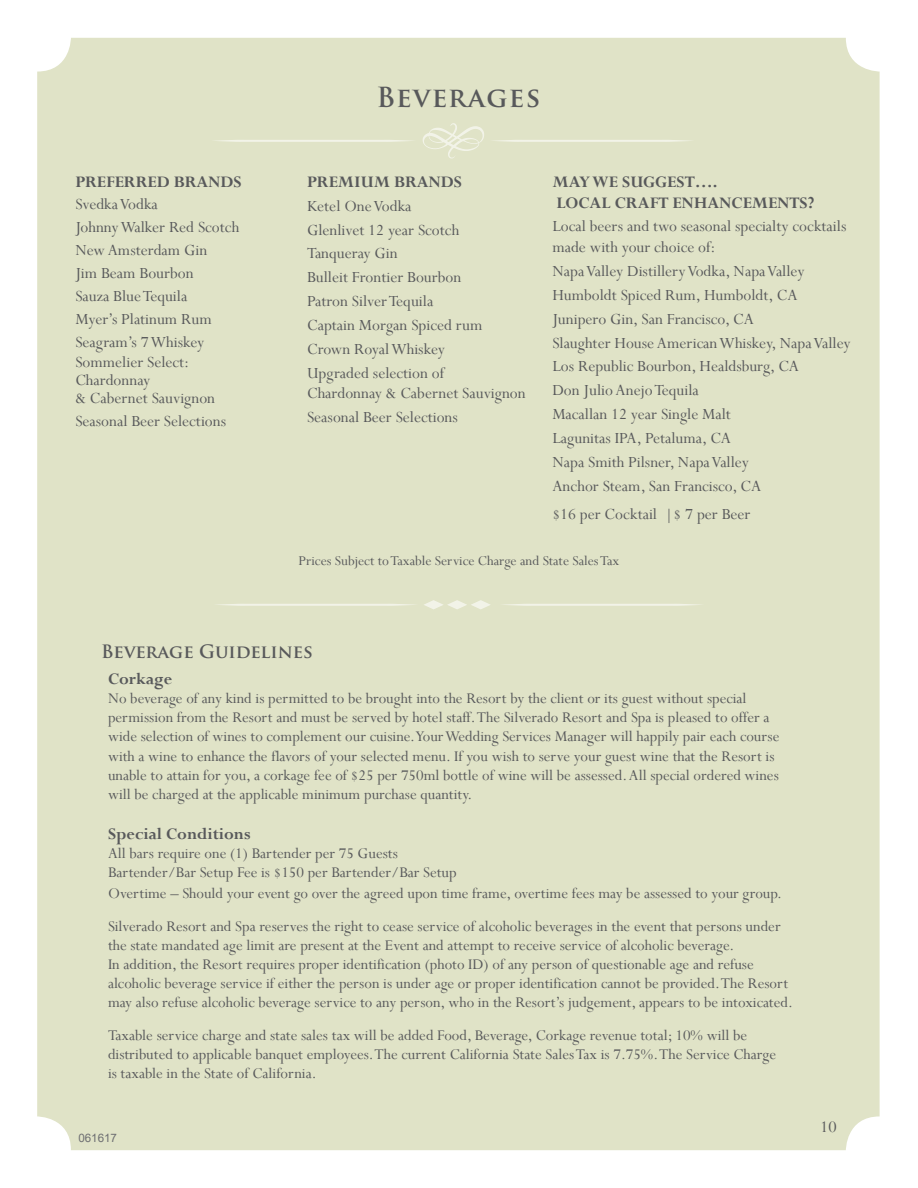
<style>
.page{position:relative;width:918px;height:1188px;background:#fff}
.page>*{position:absolute;margin:0;border:0;box-sizing:border-box;transform-origin:0 0}
.t1{font:700 27px "Trajan Pro";letter-spacing:.05em;color:#58595b}
.t2{font:700 18px/21.6px "Perpetua";color:#58595b}
.t3{font:700 18px "Trajan Pro";color:#58595b}
.t4{font:18px "Perpetua";color:#58595b}
.t5{font:17.25px/24px "Perpetua";color:#58595b}
.t6{font:16.5px/19px "Perpetua";color:#58595b}
.t7{font:15px "Perpetua";color:#58595b}
.t8{font:11.7px "Arial";color:#6d6e71}
</style>
<div class="page">
<div style="left:37px;top:38px;width:843px;height:1112px;background:#e0e3c7;border-radius:34px"></div>
<svg style="left:503px;top:604px;width:198px;height:2px"></svg>
<svg style="left:217px;top:600px;width:273px;height:9px"></svg>
<svg style="left:215px;top:140px;width:197px;height:2px"></svg>
<svg style="left:493px;top:140px;width:198px;height:2px"></svg>
<svg style="left:423px;top:123px;width:61px;height:35px"></svg>
<p class="t2" style="left:75px;top:170px;width:168px">PREFERRED BRANDS</p>
<p class="t5" style="left:75px;top:193px;width:166px;line-height:22.8px">Svedka Vodka<br>Johnny Walker Red Scotch<br>New Amsterdam Gin<br>Jim Beam Bourbon<br>Sauza Blue Tequila<br>Myer’s Platinum Rum<br>Seagram’s 7 Whiskey</p>
<p class="t5" style="left:75px;top:352px;width:141px;line-height:18px">Sommelier Select:<br>Chardonnay<br>&amp; Cabernet Sauvignon</p>
<p class="t5" style="left:75px;top:408px;width:152px">Seasonal Beer Selections</p>
<h1 class="t1" style="left:376px;top:81px;width:166px">Beverages</h1>
<p class="t2" style="left:307px;top:170px;width:156px">PREMIUM BRANDS</p>
<p class="t5" style="left:307px;top:193px;width:177px">Ketel One Vodka<br>Glenlivet 12 year Scotch<br>Tanqueray Gin<br>Bulleit Frontier Bourbon<br>Patron Silver Tequila<br>Captain Morgan Spiced rum<br>Crown Royal Whiskey<br>Upgraded selection of</p>
<p class="t5" style="left:307px;top:380px;width:220px;line-height:24.9px">Chardonnay &amp; Cabernet Sauvignon<br>Seasonal Beer Selections</p>
<p class="t2" style="left:552px;top:170px;width:263px">MAY WE SUGGEST….<br>LOCAL CRAFT ENHANCEMENTS?</p>
<p class="t5" style="left:552px;top:215px;width:296px;line-height:20.7px">Local beers and two seasonal specialty cocktails made with your choice of:</p>
<p class="t5" style="left:552px;top:258px;width:300px">Napa Valley Distillery Vodka, Napa Valley Humboldt Spiced Rum, Humboldt, CA Junipero Gin, San Francisco, CA<br>Slaughter House American Whiskey, Napa Valley Los Republic Bourbon, Healdsburg, CA<br>Don Julio Anejo Tequila<br>Macallan 12 year Single Malt<br>Lagunitas IPA, Petaluma, CA<br>Napa Smith Pilsner, Napa Valley<br>Anchor Steam, San Francisco, CA</p>
<p class="t5" style="left:552px;top:501px;width:200px">$16 per Cocktail |$ 7 per Beer</p>
<p class="t7" style="left:299px;top:551px;width:322px">Prices Subject to Taxable Service Charge and State Sales Tax</p>
<p class="t3" style="left:101px;top:640px;width:213px">Beverage Guidelines</p>
<p class="t2" style="left:108px;top:668px;width:66px">Corkage</p>
<p class="t6" style="left:108px;top:689px;width:673px">No beverage of any kind is permitted to be brought into the Resort by the client or its guest without special permission from the Resort and must be served by hotel staff. The Silverado Resort and Spa is pleased to offer a wide selection of wines to complement our cuisine. Your Wedding Services Manager will happily pair each course with a wine to enhance the flavors of your selected menu. If you wish to serve your guest wine that the Resort is unable to attain for you, a corkage fee of $25 per 750ml bottle of wine will be assessed. All special ordered wines will be charged at the applicable minimum purchase quantity.</p>
<p class="t2" style="left:108px;top:823px;width:144px">Special Conditions</p>
<p class="t6" style="left:108px;top:843px;width:350px">All bars require one (1) Bartender per 75 Guests<br>Bartender/Bar Setup Fee is $150 per Bartender/Bar Setup</p>
<p class="t6" style="left:108px;top:877px;width:676px;line-height:32.5px">Overtime – Should your event go over the agreed upon time frame, overtime fees may be assessed to your group.<br>Silverado Resort and Spa reserves the right to cease service of alcoholic beverages in the event that persons under</p>
<p class="t6" style="left:108px;top:935px;width:686px">the state mandated age limit are present at the Event and attempt to receive service of alcoholic beverage.<br>In addition, the Resort requires proper identification (photo ID) of any person of questionable age and refuse alcoholic beverage service if either the person is under age or proper identification cannot be provided. The Resort may also refuse alcoholic beverage service to any person, who in the Resort’s judgement, appears to be intoxicated.</p>
<p class="t6" style="left:108px;top:1025px;width:670px">Taxable service charge and state sales tax will be added Food, Beverage, Corkage revenue total; 10% will be distributed to applicable banquet employees. The current California State Sales Tax is 7.75%. The Service Charge is taxable in the State of California.</p>
<p class="t8" style="left:78px;top:1130px;width:40px">061617</p>
<p class="t4" style="left:820px;top:1116px;width:18px">10</p>
</div>
